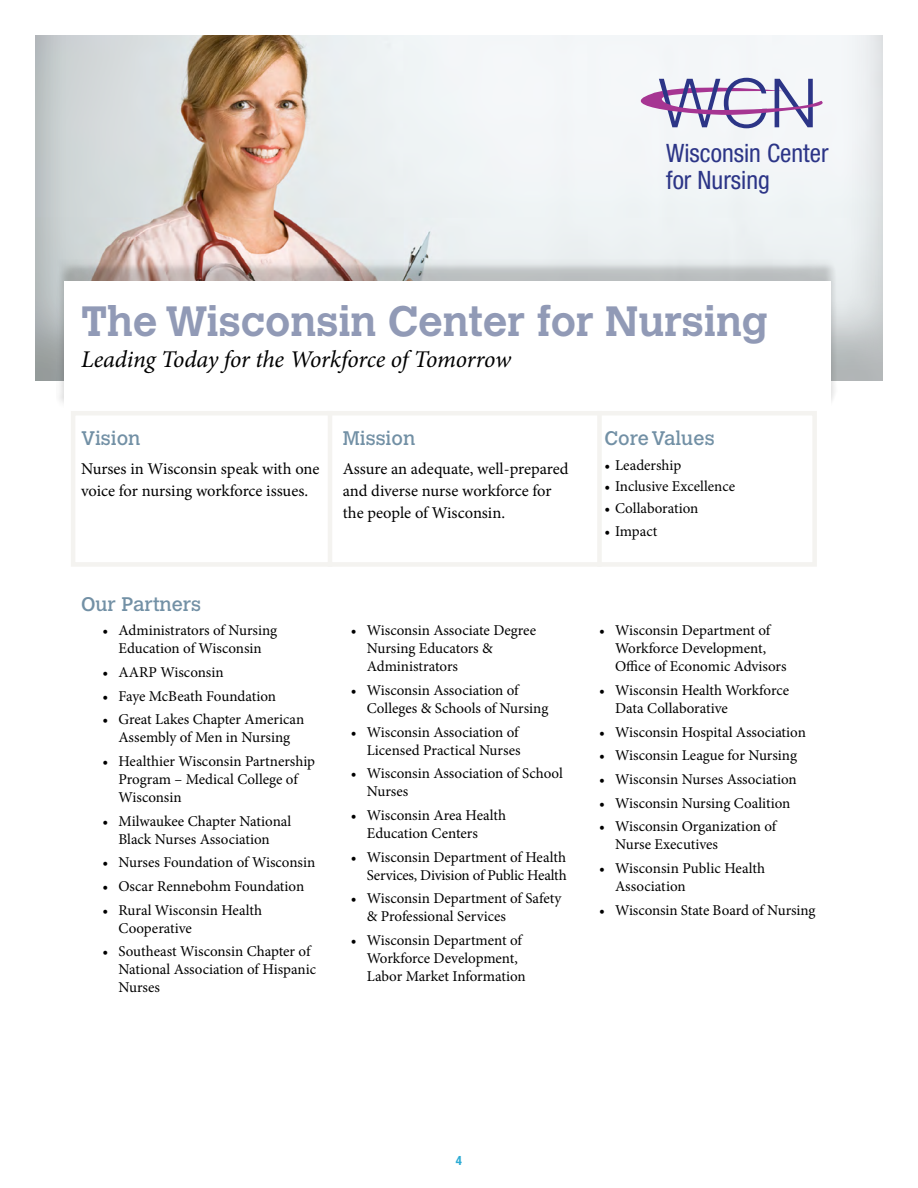
<style>
.page{position:relative;width:918px;height:1188px;background:#fff}
.page>*{position:absolute;margin:0;border:0;box-sizing:border-box;transform-origin:0 0}
.t1{font:700 42px "Calvert";color:#919ab6}
.t2{font:condensed 25.35px/27.3px "Helvetica Neue";color:#2c3587}
.t3{font:italic 24px "Minion Pro";letter-spacing:-.01em;color:#000}
.t4{font:19.5px "Calvert";color:#7290a5}
.t5{font:16.5px/22.2px "Minion Pro";letter-spacing:-.005em;color:#000}
.t6{font:15px/18px "Minion Pro";color:#000}
.t7{font:700 condensed 12.75px "Helvetica Neue";color:#2cabd4}
</style>
<div class="page">
<div style="left:22px;top:33px;width:874px;height:348px;background:#000;opacity:.19"></div>
<div style="left:56px;top:260px;width:782px;height:149px;background:#000;opacity:.2"></div>
<div style="left:64px;top:281px;width:767px;height:134px;background:#fff"></div>
<div style="left:71px;top:411px;width:746px;height:156px;border:4px solid #f4f3f0"></div>
<hr style="left:328px;top:411px;width:4px;height:156px;background:#f4f3f0">
<div style="left:597px;top:411px;width:5px;height:156px;background:#f4f3f0"></div>
<svg style="left:610px;top:78px;width:216px;height:50px"></svg>
<h2 class="t2" style="left:666px;top:139px;width:164px">Wisconsin Center for Nursing</h2>
<h1 class="t1" style="left:81px;top:295px;width:689px">The Wisconsin Center for Nursing</h1>
<h3 class="t3" style="left:81px;top:343px;width:432px">Leading Today for the Workforce of Tomorrow</h3>
<h3 class="t4" style="left:81px;top:427px;width:61px">Vision</h3>
<p class="t5" style="left:81px;top:458px;width:240px">Nurses in Wisconsin speak with one voice for nursing workforce issues.</p>
<h3 class="t4" style="left:343px;top:427px;width:74px">Mission</h3>
<p class="t5" style="left:343px;top:458px;width:227px">Assure an adequate, well-prepared and diverse nurse workforce for the people of Wisconsin.</p>
<h3 class="t4" style="left:81px;top:592px;width:122px">Our Partners</h3>
<p class="t6" style="left:103px;top:622px;width:176px;text-align:center">• Administrators of Nursing<br>Education of Wisconsin</p>
<p class="t6" style="left:103px;top:663px;width:123px">• AARP Wisconsin</p>
<p class="t6" style="left:103px;top:687px;width:175px">• Faye McBeath Foundation</p>
<p class="t6" style="left:103px;top:711px;width:203px;text-align:center">• Great Lakes Chapter American<br>Assembly of Men in Nursing</p>
<p class="t6" style="left:118px;top:752px;width:198px;text-indent:-16px">• Healthier Wisconsin Partnership<br>Program – Medical College of<br>Wisconsin</p>
<p class="t6" style="left:103px;top:812px;width:190px;text-align:center">• Milwaukee Chapter National<br>Black Nurses Association</p>
<p class="t6" style="left:103px;top:854px;width:214px">• Nurses Foundation of Wisconsin</p>
<p class="t6" style="left:103px;top:877px;width:203px">• Oscar Rennebohm Foundation</p>
<p class="t6" style="left:118px;top:901px;width:145px;text-indent:-16px">• Rural Wisconsin Health<br>Cooperative</p>
<p class="t6" style="left:118px;top:943px;width:199px;text-indent:-16px">• Southeast Wisconsin Chapter of<br>National Association of Hispanic<br>Nurses</p>
<p class="t6" style="left:367px;top:622px;width:171px;text-indent:-16px">• Wisconsin Associate Degree<br>Nursing Educators &amp;<br>Administrators</p>
<p class="t6" style="left:367px;top:681px;width:183px;text-indent:-16px">• Wisconsin Association of<br>Colleges &amp; Schools of Nursing</p>
<p class="t6" style="left:351px;top:723px;width:171px;text-align:right">• Wisconsin Association of<br>Licensed Practical Nurses</p>
<p class="t6" style="left:367px;top:765px;width:198px;text-indent:-16px">• Wisconsin Association of School<br>Nurses</p>
<p class="t6" style="left:367px;top:806px;width:141px;text-indent:-16px">• Wisconsin Area Health<br>Education Centers</p>
<p class="t6" style="left:351px;top:848px;width:217px;text-align:right">• Wisconsin Department of Health<br>Services, Division of Public Health</p>
<p class="t6" style="left:367px;top:890px;width:196px;text-indent:-16px">• Wisconsin Department of Safety &amp; Professional Services</p>
<p class="t6" style="left:367px;top:931px;width:161px;text-indent:-16px">• Wisconsin Department of<br>Workforce Development,<br>Labor Market Information</p>
<h3 class="t4" style="left:605px;top:427px;width:112px">Core Values</h3>
<p class="t6" style="left:605px;top:456px;width:78px">• Leadership</p>
<p class="t6" style="left:605px;top:478px;width:132px">• Inclusive Excellence</p>
<p class="t6" style="left:605px;top:499px;width:95px">• Collaboration</p>
<p class="t6" style="left:605px;top:522px;width:54px">• Impact</p>
<p class="t6" style="left:615px;top:622px;width:173px;text-indent:-16px">• Wisconsin Department of<br>Workforce Development,<br>Office of Economic Advisors</p>
<p class="t6" style="left:615px;top:681px;width:176px;text-indent:-16px">• Wisconsin Health Workforce<br>Data Collaborative</p>
<p class="t6" style="left:599px;top:723px;width:208px">• Wisconsin Hospital Association</p>
<p class="t6" style="left:599px;top:747px;width:199px">• Wisconsin League for Nursing</p>
<p class="t6" style="left:599px;top:770px;width:199px">• Wisconsin Nurses Association</p>
<p class="t6" style="left:599px;top:794px;width:193px">• Wisconsin Nursing Coalition</p>
<p class="t6" style="left:615px;top:818px;width:163px;text-indent:-16px">• Wisconsin Organization of<br>Nurse Executives</p>
<p class="t6" style="left:615px;top:859px;width:152px;text-indent:-16px">• Wisconsin Public Health<br>Association</p>
<p class="t6" style="left:599px;top:901px;width:218px">• Wisconsin State Board of Nursing</p>
<p class="t7" style="left:456px;top:1153px;width:8px">4</p>
</div>
